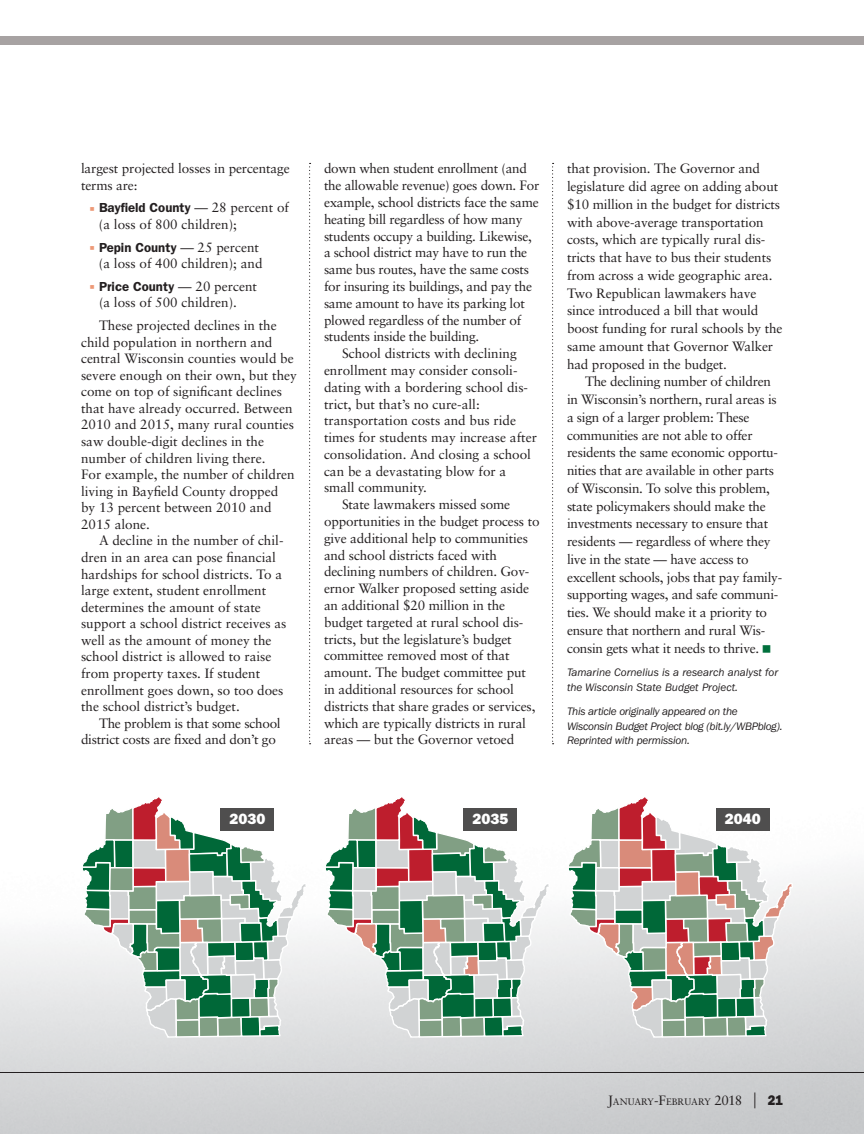
<style>
.page{position:relative;width:864px;height:1134px;background:#fff}
.page>*{position:absolute;margin:0;border:0;box-sizing:border-box;transform-origin:0 0}
.t1{font:800 15px "Franklin Gothic";color:#fff}
.t2{font:13.5px/17.7px "Sabon";letter-spacing:-.01em;color:#231f20}
.t3{font:600 13.2px "Franklin Gothic";color:#231f20}
.t4{font:italic 11.25px/14.7px "Franklin Gothic";letter-spacing:-.02em;color:#231f20}
.t5{font:italic 11.25px/14.7px "Franklin Gothic";color:#231f20}
.t6{font:9.45px "Sabon";color:#231f20}
.s1{font-family:"Universal Newswith Comm Pi";font-weight:400;font-size:15px;color:#ed9977}
.s2{font-family:"Sabon";font-weight:400;font-size:13.5px}
.s3{font-family:"Universal Newswith Comm Pi";font-size:15px;color:#00703c}
.s4{font-size:13.5px}
.s5{font-size:20.25px}
.s6{font-family:"Franklin Gothic";font-weight:800;font-size:14.1px}
</style>
<div class="page">
<svg style="left:81px;top:797px;width:226px;height:241px"></svg>
<svg style="left:324px;top:797px;width:226px;height:241px"></svg>
<svg style="left:567px;top:797px;width:226px;height:241px"></svg>
<svg style="left:552px;top:163px;width:2px;height:581px"></svg>
<svg style="left:309px;top:163px;width:2px;height:581px"></svg>
<hr style="left:0;top:1072px;width:864px;height:1px;background:#231f20">
<div style="left:0;top:36px;width:864px;height:9px;background:#a7a2a2"></div>
<div style="left:220px;top:808px;width:54px;height:23px;background:#4f4e4e"></div>
<div style="left:464px;top:808px;width:54px;height:23px;background:#4f4e4e"></div>
<div style="left:716px;top:808px;width:54px;height:23px;background:#4f4e4e"></div>
<p class="t2" style="left:81px;top:160px;width:210px;line-height:16.6px">largest projected losses in percentage terms are:</p>
<p class="t3" style="left:90px;top:200px;width:201px"><span class="s1">b</span> Bayfield County <span class="s2">— 28 percent of</span></p>
<p class="t2" style="left:99px;top:215px;width:140px">(a loss of 800 children);</p>
<p class="t3" style="left:90px;top:239px;width:171px"><span class="s1">b</span> Pepin County <span class="s2">— 25 percent</span></p>
<p class="t2" style="left:99px;top:255px;width:165px">(a loss of 400 children); and</p>
<p class="t3" style="left:90px;top:278px;width:169px"><span class="s1">b</span> Price County <span class="s2">— 20 percent</span></p>
<p class="t2" style="left:99px;top:291px;width:179px;line-height:22.5px">(a loss of 500 children).<br>These projected declines in the</p>
<p class="t2" style="left:81px;top:333px;width:217px;line-height:16.6px">child population in northern and central Wisconsin counties would be severe enough on their own, but they come on top of significant declines that have already occurred. Between<br>2010 and 2015, many rural counties saw double-digit declines in the number of children living there.<br>For example, the number of children living in Bayfield County dropped<br>by 13 percent between 2010 and<br>2015 alone.</p>
<p class="t2" style="left:81px;top:532px;width:207px;line-height:16.6px;text-indent:18px">A decline in the number of chil&shy;dren in an area can pose financial hardships for school districts. To a large extent, student enrollment determines the amount of state support a school district receives as well as the amount of money the school district is allowed to raise from property taxes. If student enrollment goes down, so too does the school district’s budget.</p>
<p class="t2" style="left:81px;top:715px;width:201px;line-height:16.6px;text-indent:18px">The problem is that some school district costs are fixed and don’t go</p>
<p class="t2" style="left:324px;top:160px;width:204px">down when student enrollment (and</p>
<p class="t2" style="left:324px;top:177px;width:217px">the allowable revenue) goes down. For</p>
<p class="t2" style="left:324px;top:193px;width:216px">example, school districts face the same</p>
<p class="t2" style="left:324px;top:210px;width:200px">heating bill regardless of how many</p>
<p class="t2" style="left:324px;top:227px;width:209px">students occupy a building. Likewise,</p>
<p class="t2" style="left:324px;top:244px;width:205px">a school district may have to run the</p>
<p class="t2" style="left:324px;top:260px;width:207px">same bus routes, have the same costs</p>
<p class="t2" style="left:324px;top:277px;width:210px">for insuring its buildings, and pay the</p>
<p class="t2" style="left:324px;top:294px;width:202px">same amount to have its parking lot</p>
<p class="t2" style="left:324px;top:311px;width:199px">plowed regardless of the number of</p>
<p class="t2" style="left:324px;top:328px;width:157px">students inside the building.</p>
<p class="t2" style="left:342px;top:344px;width:176px">School districts with declining</p>
<p class="t2" style="left:324px;top:361px;width:195px">enrollment may consider consoli-</p>
<p class="t2" style="left:324px;top:378px;width:206px">dating with a bordering school dis-</p>
<p class="t2" style="left:324px;top:395px;width:157px">trict, but that’s no cure-all:</p>
<p class="t2" style="left:324px;top:412px;width:194px">transportation costs and bus ride</p>
<p class="t2" style="left:324px;top:428px;width:214px">times for students may increase after</p>
<p class="t2" style="left:324px;top:445px;width:209px">consolidation. And closing a school</p>
<p class="t2" style="left:324px;top:462px;width:184px">can be a devastating blow for a</p>
<p class="t2" style="left:324px;top:479px;width:104px">small community.</p>
<p class="t2" style="left:342px;top:496px;width:170px">State lawmakers missed some</p>
<p class="t2" style="left:324px;top:512px;width:217px">opportunities in the budget process to</p>
<p class="t2" style="left:324px;top:529px;width:205px">give additional help to communities</p>
<p class="t2" style="left:324px;top:546px;width:174px">and school districts faced with</p>
<p class="t2" style="left:324px;top:563px;width:207px">declining numbers of children. Gov-</p>
<p class="t2" style="left:324px;top:580px;width:207px">ernor Walker proposed setting aside</p>
<p class="t2" style="left:324px;top:596px;width:183px">an additional $20 million in the</p>
<p class="t2" style="left:324px;top:613px;width:201px">budget targeted at rural school dis-</p>
<p class="t2" style="left:324px;top:630px;width:189px">tricts, but the legislature’s budget</p>
<p class="t2" style="left:324px;top:647px;width:187px">committee removed most of that</p>
<p class="t2" style="left:324px;top:664px;width:204px">amount. The budget committee put</p>
<p class="t2" style="left:324px;top:680px;width:191px">in additional resources for school</p>
<p class="t2" style="left:324px;top:697px;width:213px">districts that share grades or services,</p>
<p class="t2" style="left:324px;top:714px;width:204px">which are typically districts in rural</p>
<p class="t2" style="left:324px;top:731px;width:192px">areas — but the Governor vetoed</p>
<p class="t2" style="left:567px;top:160px;width:217px">that provision. The Governor and legislature did agree on adding about $10 million in the budget for districts with above-average transportation costs, which are typically rural dis&shy;tricts that have to bus their students from across a wide geographic area.<br>Two Republican lawmakers have since introduced a bill that would boost funding for rural schools by the same amount that Governor Walker had proposed in the budget.</p>
<p class="t2" style="left:567px;top:373px;width:217px;text-indent:18px">The declining number of children in Wisconsin’s northern, rural areas is a sign of a larger problem: These communities are not able to offer residents the same economic opportu&shy;nities that are available in other parts of Wisconsin. To solve this problem, state policymakers should make the investments necessary to ensure that residents — regardless of where they live in the state — have access to excellent schools, jobs that pay family&shy;supporting wages, and safe communi&shy;ties. We should make it a priority to ensure that northern and rural Wis&shy;consin gets what it needs to thrive. <span class="s3">n</span></p>
<p class="t5" style="left:567px;top:665px;width:213px">Tamarine Cornelius is a research analyst for the Wisconsin State Budget Project.</p>
<p class="t4" style="left:567px;top:704px;width:217px">This article originally appeared on the<br>Wisconsin Budget Project blog (bit.ly/WBPblog).<br>Reprinted with permission.</p>
<p class="t1" style="left:230px;top:810px;width:37px">2030</p>
<p class="t1" style="left:473px;top:810px;width:37px">2035</p>
<p class="t1" style="left:725px;top:810px;width:37px">2040</p>
<p class="t6" style="left:608px;top:1097px;width:177px"><span class="s4">J</span>ANUARY<span class="s4">-F</span>EBRUARY <span class="s4">2018</span> <span class="s5">|</span> <span class="s6">21</span></p>
</div>
